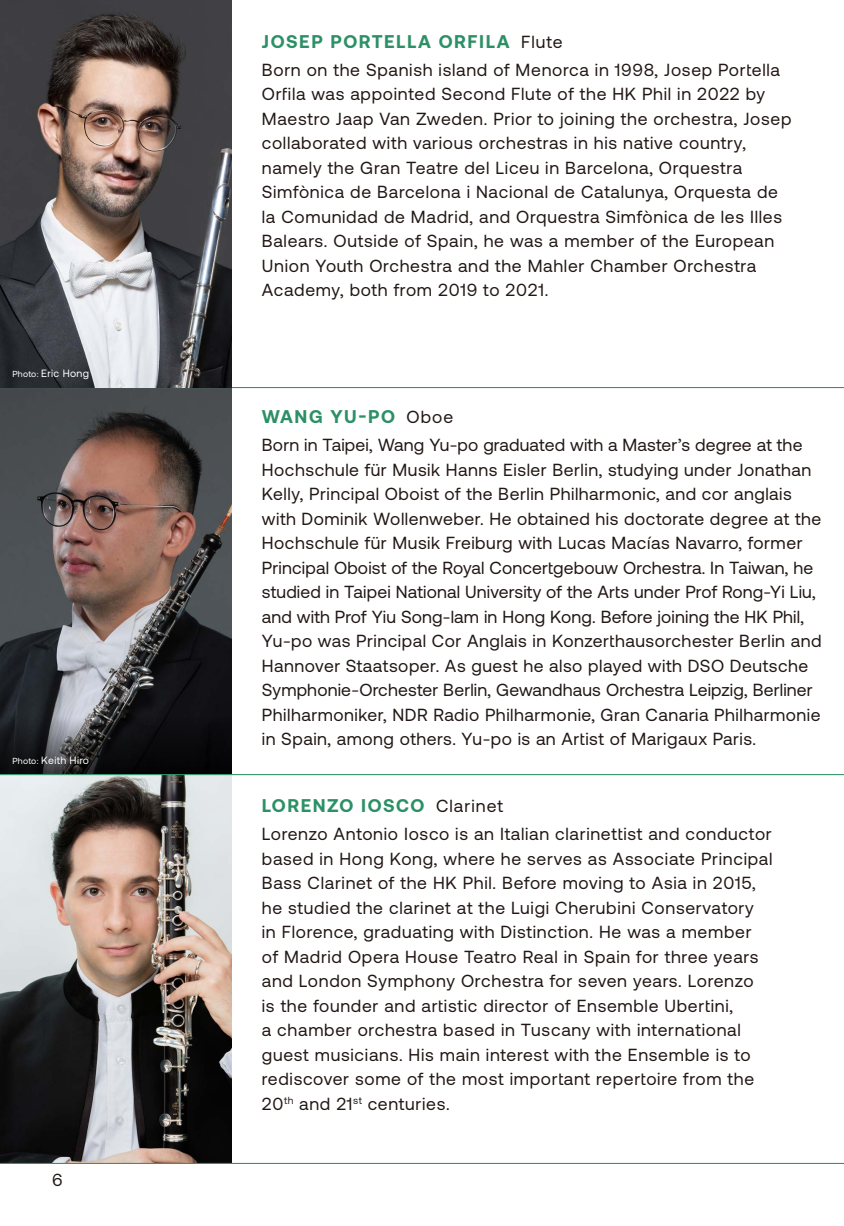
<style>
.page{position:relative;width:844px;height:1226px;background:#fff}
.page>*{position:absolute;margin:0;border:0;box-sizing:border-box;transform-origin:0 0}
.t1{font:700 18.38px "Aeonik";letter-spacing:.085em;color:#2c9066}
.t2{font:17.5px/24.5px "Aeonik";letter-spacing:.04em;color:#221815}
.t3{font:10.5px "Aeonik";letter-spacing:.03em;color:#fff}
.s1{font-size:8.75px}
.s2{font-weight:400;font-size:17.5px;color:#221815}
</style>
<div class="page">
<img style="left:0;top:0;width:231px;height:1162px">
<hr style="left:0;top:387px;width:843px;height:1px;background:#2c9066">
<hr style="left:0;top:774px;width:843px;height:1px;background:#2c9066">
<hr style="left:0;top:1162px;width:843px;height:1px;background:#2c9066">
<svg style="left:0;top:717px;width:231px;height:57px;background:#1e1e21"></svg>
<p class="t3" style="left:12px;top:367px;width:78px"><span class="s1">Photo:</span> Eric Hong</p>
<p class="t3" style="left:12px;top:754px;width:78px"><span class="s1">Photo:</span> Keith Hiro</p>
<p class="t2" style="left:52px;top:1167px;width:12px">6</p>
<p class="t1" style="left:262px;top:31px;width:302px">JOSEP PORTELLA ORFILA <span class="s2">Flute</span></p>
<p class="t2" style="left:262px;top:57px;width:531px">Born on the Spanish island of Menorca in 1998, Josep Portella Orfila was appointed Second Flute of the HK Phil in 2022 by Maestro Jaap Van Zweden. Prior to joining the orchestra, Josep collaborated with various orchestras in his native country, namely the Gran Teatre del Liceu in Barcelona, Orquestra Simfònica de Barcelona i Nacional de Catalunya, Orquesta de la Comunidad de Madrid, and Orquestra Simfònica de les Illes Balears. Outside of Spain, he was a member of the European Union Youth Orchestra and the Mahler Chamber Orchestra Academy, both from 2019 to 2021.</p>
<p class="t1" style="left:262px;top:406px;width:193px">WANG YU-PO <span class="s2">Oboe</span></p>
<p class="t2" style="left:262px;top:433px;width:561px">Born in Taipei, Wang Yu-po graduated with a Master’s degree at the Hochschule für Musik Hanns Eisler Berlin, studying under Jonathan Kelly, Principal Oboist of the Berlin Philharmonic, and cor anglais with Dominik Wollenweber. He obtained his doctorate degree at the Hochschule für Musik Freiburg with Lucas Macías Navarro, former Principal Oboist of the Royal Concertgebouw Orchestra. In Taiwan, he studied in Taipei National University of the Arts under Prof Rong-Yi Liu, and with Prof Yiu Song-lam in Hong Kong. Before joining the HK Phil, Yu-po was Principal Cor Anglais in Konzerthausorchester Berlin and Hannover Staatsoper. As guest he also played with DSO Deutsche Symphonie-Orchester Berlin, Gewandhaus Orchestra Leipzig, Berliner Philharmoniker, NDR Radio Philharmonie, Gran Canaria Philharmonie in Spain, among others. Yu-po is an Artist of Marigaux Paris.</p>
<p class="t1" style="left:262px;top:795px;width:242px">LORENZO IOSCO <span class="s2">Clarinet</span></p>
<p class="t2" style="left:262px;top:821px;width:512px">Lorenzo Antonio Iosco is an Italian clarinettist and conductor based in Hong Kong, where he serves as Associate Principal Bass Clarinet of the HK Phil. Before moving to Asia in 2015, he studied the clarinet at the Luigi Cherubini Conservatory<br>in Florence, graduating with Distinction. He was a member<br>of Madrid Opera House Teatro Real in Spain for three years and London Symphony Orchestra for seven years. Lorenzo<br>is the founder and artistic director of Ensemble Ubertini,<br>a chamber orchestra based in Tuscany with international guest musicians. His main interest with the Ensemble is to rediscover some of the most important repertoire from the 20<sup>th</sup> and 21<sup>st</sup> centuries.</p>
</div>
